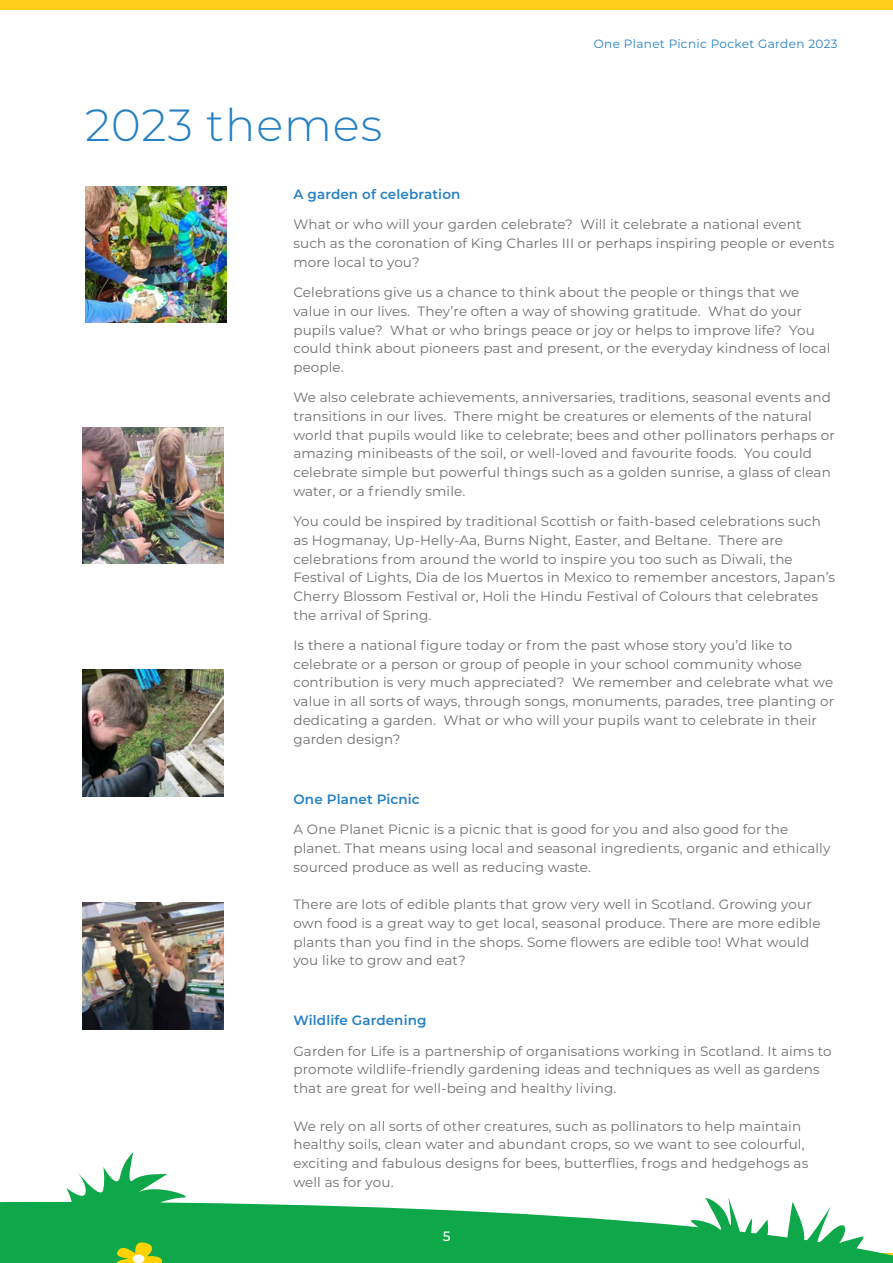
<style>
.page{position:relative;width:893px;height:1263px;background:#fff}
.page>*{position:absolute;margin:0;border:0;box-sizing:border-box;transform-origin:0 0}
.t1{font:300 45px "Montserrat";letter-spacing:.02em;color:#2581c4}
.t2{font:13.5px/18.8px "Montserrat";letter-spacing:.01em;color:#706f6f}
.t3{font:600 13.5px "Montserrat";letter-spacing:.01em;color:#2581c4}
.t4{font:500 13.5px "Montserrat";color:#fff}
.t5{font:12px "Montserrat";letter-spacing:.03em;color:#2581c4}
</style>
<div class="page">
<svg style="left:0;top:1152px;width:893px;height:111px"></svg>
<svg style="left:110px;top:1240px;width:57px;height:23px"></svg>
<div style="left:133px;top:1254px;width:12px;height:9px;background:#fff;border-radius:50%"></div>
<div style="left:0;top:0;width:893px;height:10px;background:#ffcd1c"></div>
<img style="left:82px;top:428px;width:141px;height:136px">
<img style="left:85px;top:186px;width:141px;height:136px">
<img style="left:82px;top:669px;width:141px;height:128px">
<img style="left:82px;top:902px;width:141px;height:128px">
<h1 class="t1" style="left:85px;top:95px;width:299px">2023 themes</h1>
<p class="t5" style="left:594px;top:35px;width:245px">One Planet Picnic Pocket Garden 2023</p>
<p class="t3" style="left:293px;top:185px;width:168px">A garden of celebration</p>
<p class="t2" style="left:293px;top:215px;width:543px">What or who will your garden celebrate? Will it celebrate a national event such as the coronation of King Charles III or perhaps inspiring people or events more local to you?</p>
<p class="t2" style="left:293px;top:282px;width:539px">Celebrations give us a chance to think about the people or things that we value in our lives. They’re often a way of showing gratitude. What do your pupils value? What or who brings peace or joy or helps to improve life? You could think about pioneers past and present, or the everyday kindness of local people.</p>
<p class="t2" style="left:293px;top:387px;width:543px">We also celebrate achievements, anniversaries, traditions, seasonal events and transitions in our lives. There might be creatures or elements of the natural world that pupils would like to celebrate; bees and other pollinators perhaps or amazing minibeasts of the soil, or well-loved and favourite foods. You could celebrate simple but powerful things such as a golden sunrise, a glass of clean water, or a friendly smile.</p>
<p class="t2" style="left:293px;top:511px;width:543px">You could be inspired by traditional Scottish or faith-based celebrations such as Hogmanay, Up-Helly-Aa, Burns Night, Easter, and Beltane. There are celebrations from around the world to inspire you too such as Diwali, the Festival of Lights, Dia de los Muertos in Mexico to remember ancestors, Japan’s Cherry Blossom Festival or, Holi the Hindu Festival of Colours that celebrates the arrival of Spring.</p>
<p class="t2" style="left:293px;top:635px;width:542px">Is there a national figure today or from the past whose story you’d like to celebrate or a person or group of people in your school community whose contribution is very much appreciated? We remember and celebrate what we value in all sorts of ways, through songs, monuments, parades, tree planting or dedicating a garden. What or who will your pupils want to celebrate in their garden design?</p>
<p class="t3" style="left:293px;top:789px;width:128px">One Planet Picnic</p>
<p class="t2" style="left:293px;top:819px;width:538px">A One Planet Picnic is a picnic that is good for you and also good for the planet. That means using local and seasonal ingredients, organic and ethically sourced produce as well as reducing waste.</p>
<p class="t2" style="left:293px;top:894px;width:529px">There are lots of edible plants that grow very well in Scotland. Growing your own food is a great way to get local, seasonal produce. There are more edible plants than you find in the shops. Some flowers are edible too! What would you like to grow and eat?</p>
<p class="t3" style="left:293px;top:1011px;width:135px">Wildlife Gardening</p>
<p class="t2" style="left:293px;top:1041px;width:540px">Garden for Life is a partnership of organisations working in Scotland. It aims to promote wildlife-friendly gardening ideas and techniques as well as gardens that are great for well-being and healthy living.</p>
<p class="t2" style="left:293px;top:1116px;width:516px">We rely on all sorts of other creatures, such as pollinators to help maintain healthy soils, clean water and abundant crops, so we want to see colourful, exciting and fabulous designs for bees, butterflies, frogs and hedgehogs as well as for you.</p>
<p class="t4" style="left:443px;top:1226px;width:9px">5</p>
</div>
